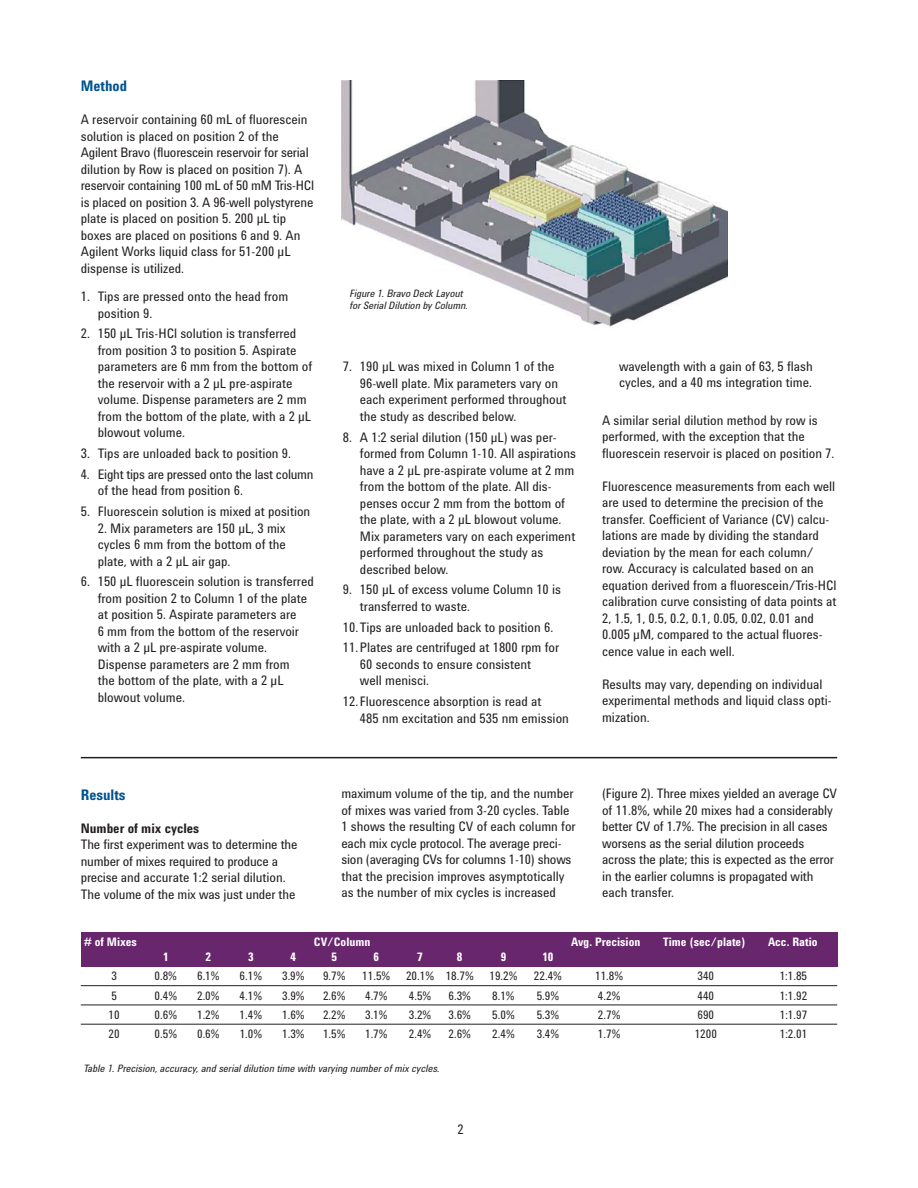
<style>
.page{position:relative;width:918px;height:1188px;background:#fff}
.page>*{position:absolute;margin:0;border:0;box-sizing:border-box;transform-origin:0 0}
.t1{font:700 15px "Agilent Cond";color:#00538e}
.t2{font:13.5px/16.5px "Agilent Cond";color:#231f20}
.t3{font:13.5px/16.5px "Agilent Cond";letter-spacing:-.02em;color:#231f20}
.t4{font:700 13.5px "Agilent Cond";color:#231f20}
.t5{font:12px "Agilent Cond";color:#231f20}
.t6{font:700 12px "Agilent Cond";color:#fff}
.t7{font:italic 10.5px/12px "Agilent Cond";color:#231f20}
</style>
<div class="page">
<div style="left:81px;top:932px;width:756px;height:35px;background:#68266d"></div>
<img style="left:341px;top:81px;width:387px;height:246px">
<hr style="left:81px;top:985px;width:756px;height:1px;background:#231f20">
<hr style="left:81px;top:1005px;width:756px;height:1px;background:#231f20">
<hr style="left:81px;top:1024px;width:756px;height:1px;background:#231f20">
<hr style="left:81px;top:757px;width:756px;height:1px;background:#231f20">
<p class="t1" style="left:81px;top:80px;width:48px">Method</p>
<p class="t2" style="left:81px;top:112px;width:235px">A reservoir containing 60 mL of fluorescein solution is placed on position 2 of the Agilent Bravo (fluorescein reservoir for serial dilution by Row is placed on position 7). A reservoir containing 100 mL of 50 mM Tris-HCl is placed on position 3. A 96-well polystyrene plate is placed on position 5. 200 μL tip boxes are placed on positions 6 and 9. An Agilent Works liquid class for 51-200 μL dispense is utilized.</p>
<p class="t2" style="left:98px;top:289px;width:192px;text-indent:-17px">1. Tips are pressed onto the head from position 9.</p>
<p class="t2" style="left:98px;top:326px;width:216px;text-indent:-17px">2. 150 μL Tris-HCl solution is transferred from position 3 to position 5. Aspirate parameters are 6 mm from the bottom of the reservoir with a 2 μL pre-aspirate volume. Dispense parameters are 2 mm from the bottom of the plate, with a 2 μL blowout volume.</p>
<p class="t2" style="left:81px;top:446px;width:212px">3. Tips are unloaded back to position 9.</p>
<p class="t3" style="left:98px;top:467px;width:217px;text-indent:-17px">4. Eight tips are pressed onto the last column of the head from position 6.</p>
<p class="t2" style="left:81px;top:504px;width:231px">5. Fluorescein solution is mixed at position</p>
<p class="t2" style="left:98px;top:521px;width:190px;text-align:justify">2. Mix parameters are 150 μL, 3 mix cycles 6 mm from the bottom of the plate, with a 2 μL air gap.</p>
<p class="t2" style="left:98px;top:574px;width:218px;text-indent:-17px">6. 150 μL fluorescein solution is transferred from position 2 to Column 1 of the plate at position 5. Aspirate parameters are<br>6 mm from the bottom of the reservoir with a 2 μL pre-aspirate volume.<br>Dispense parameters are 2 mm from<br>the bottom of the plate, with a 2 μL blowout volume.</p>
<p class="t1" style="left:81px;top:789px;width:46px">Results</p>
<p class="t4" style="left:81px;top:823px;width:120px">Number of mix cycles</p>
<p class="t2" style="left:81px;top:837px;width:218px">The first experiment was to determine the number of mixes required to produce a precise and accurate 1:2 serial dilution.<br>The volume of the mix was just under the</p>
<p class="t7" style="left:350px;top:288px;width:120px">Figure 1. Bravo Deck Layout for Serial Dilution by Column.</p>
<p class="t2" style="left:360px;top:359px;width:208px;text-indent:-17px">7. 190 μL was mixed in Column 1 of the 96-well plate. Mix parameters vary on each experiment performed throughout the study as described below.</p>
<p class="t2" style="left:360px;top:430px;width:218px;text-indent:-17px">8. A 1:2 serial dilution (150 μL) was per&shy;formed from Column 1-10. All aspirations have a 2 μL pre-aspirate volume at 2 mm from the bottom of the plate. All dis&shy;penses occur 2 mm from the bottom of the plate, with a 2 μL blowout volume.<br>Mix parameters vary on each experiment performed throughout the study as described below.</p>
<p class="t2" style="left:360px;top:582px;width:203px;text-indent:-17px">9. 150 μL of excess volume Column 10 is transferred to waste.</p>
<p class="t2" style="left:343px;top:620px;width:212px">10. Tips are unloaded back to position 6.</p>
<p class="t2" style="left:360px;top:640px;width:201px;text-indent:-17px">11. Plates are centrifuged at 1800 rpm for<br>60 seconds to ensure consistent<br>well menisci.</p>
<p class="t2" style="left:360px;top:694px;width:210px;text-indent:-17px">12. Fluorescence absorption is read at<br>485 nm excitation and 535 nm emission</p>
<p class="t2" style="left:619px;top:359px;width:195px">wavelength with a gain of 63, 5 flash cycles, and a 40 ms integration time.</p>
<p class="t2" style="left:602px;top:413px;width:234px">A similar serial dilution method by row is performed, with the exception that the fluorescein reservoir is placed on position 7.</p>
<p class="t2" style="left:602px;top:479px;width:236px">Fluorescence measurements from each well are used to determine the precision of the transfer. Coefficient of Variance (CV) calcu&shy;lations are made by dividing the standard deviation by the mean for each column/ row. Accuracy is calculated based on an equation derived from a fluorescein/Tris-HCl calibration curve consisting of data points at 2, 1.5, 1, 0.5, 0.2, 0.1, 0.05, 0.02, 0.01 and 0.005 μM, compared to the actual fluores&shy;cence value in each well.</p>
<p class="t2" style="left:602px;top:677px;width:231px">Results may vary, depending on individual experimental methods and liquid class opti&shy;mization.</p>
<p class="t2" style="left:341px;top:786px;width:236px">maximum volume of the tip, and the number of mixes was varied from 3-20 cycles. Table 1 shows the resulting CV of each column for each mix cycle protocol. The average preci&shy;sion (averaging CVs for columns 1-10) shows that the precision improves asymptotically as the number of mix cycles is increased</p>
<p class="t2" style="left:602px;top:786px;width:237px">(Figure 2). Three mixes yielded an average CV of 11.8%, while 20 mixes had a considerably better CV of 1.7%. The precision in all cases worsens as the serial dilution proceeds across the plate; this is expected as the error in the earlier columns is propagated with each transfer.</p>
<p class="t6" style="left:84px;top:937px;width:55px"># of Mixes</p>
<p class="t6" style="left:314px;top:937px;width:58px">CV/Column</p>
<p class="t6" style="left:571px;top:937px;width:71px">Avg. Precision</p>
<p class="t6" style="left:663px;top:937px;width:84px">Time (sec/plate)</p>
<p class="t6" style="left:768px;top:937px;width:51px">Acc. Ratio</p>
<p class="t6" style="left:163px;top:952px;width:7px">1</p>
<p class="t6" style="left:206px;top:952px;width:7px">2</p>
<p class="t6" style="left:248px;top:952px;width:7px">3</p>
<p class="t6" style="left:291px;top:952px;width:7px">4</p>
<p class="t6" style="left:331px;top:952px;width:7px">5</p>
<p class="t6" style="left:374px;top:952px;width:7px">6</p>
<p class="t6" style="left:417px;top:952px;width:7px">7</p>
<p class="t6" style="left:457px;top:952px;width:7px">8</p>
<p class="t6" style="left:501px;top:952px;width:7px">9</p>
<p class="t6" style="left:542px;top:952px;width:13px">10</p>
<p class="t5" style="left:111px;top:972px;width:7px">3</p>
<p class="t5" style="left:155px;top:972px;width:24px">0.8%</p>
<p class="t5" style="left:197px;top:972px;width:24px">6.1%</p>
<p class="t5" style="left:240px;top:972px;width:24px">6.1%</p>
<p class="t5" style="left:282px;top:972px;width:24px">3.9%</p>
<p class="t5" style="left:323px;top:972px;width:24px">9.7%</p>
<p class="t5" style="left:362px;top:972px;width:30px">11.5%</p>
<p class="t5" style="left:406px;top:972px;width:69px">20.1% 18.7%</p>
<p class="t5" style="left:489px;top:972px;width:30px">19.2%</p>
<p class="t5" style="left:534px;top:972px;width:30px">22.4%</p>
<p class="t5" style="left:595px;top:972px;width:30px">11.8%</p>
<p class="t5" style="left:697px;top:972px;width:18px">340</p>
<p class="t5" style="left:780px;top:972px;width:29px">1:1.85</p>
<p class="t5" style="left:111px;top:991px;width:7px">5</p>
<p class="t5" style="left:155px;top:991px;width:24px">0.4%</p>
<p class="t5" style="left:197px;top:991px;width:24px">2.0%</p>
<p class="t5" style="left:240px;top:991px;width:24px">4.1%</p>
<p class="t5" style="left:282px;top:991px;width:24px">3.9%</p>
<p class="t5" style="left:323px;top:991px;width:24px">2.6%</p>
<p class="t5" style="left:365px;top:991px;width:24px">4.7%</p>
<p class="t5" style="left:409px;top:991px;width:24px">4.5%</p>
<p class="t5" style="left:449px;top:991px;width:24px">6.3%</p>
<p class="t5" style="left:492px;top:991px;width:24px">8.1%</p>
<p class="t5" style="left:537px;top:991px;width:24px">5.9%</p>
<p class="t5" style="left:598px;top:991px;width:24px">4.2%</p>
<p class="t5" style="left:698px;top:991px;width:18px">440</p>
<p class="t5" style="left:780px;top:991px;width:29px">1:1.92</p>
<p class="t5" style="left:109px;top:1010px;width:13px">10</p>
<p class="t5" style="left:155px;top:1010px;width:24px">0.6%</p>
<p class="t5" style="left:197px;top:1010px;width:24px">1.2%</p>
<p class="t5" style="left:240px;top:1010px;width:24px">1.4%</p>
<p class="t5" style="left:282px;top:1010px;width:24px">1.6%</p>
<p class="t5" style="left:323px;top:1010px;width:24px">2.2%</p>
<p class="t5" style="left:365px;top:1010px;width:24px">3.1%</p>
<p class="t5" style="left:409px;top:1010px;width:24px">3.2%</p>
<p class="t5" style="left:449px;top:1010px;width:24px">3.6%</p>
<p class="t5" style="left:492px;top:1010px;width:24px">5.0%</p>
<p class="t5" style="left:537px;top:1010px;width:24px">5.3%</p>
<p class="t5" style="left:598px;top:1010px;width:24px">2.7%</p>
<p class="t5" style="left:698px;top:1010px;width:18px">690</p>
<p class="t5" style="left:780px;top:1010px;width:29px">1:1.97</p>
<p class="t5" style="left:109px;top:1029px;width:13px">20</p>
<p class="t5" style="left:155px;top:1029px;width:24px">0.5%</p>
<p class="t5" style="left:197px;top:1029px;width:24px">0.6%</p>
<p class="t5" style="left:240px;top:1029px;width:24px">1.0%</p>
<p class="t5" style="left:282px;top:1029px;width:24px">1.3%</p>
<p class="t5" style="left:323px;top:1029px;width:24px">1.5%</p>
<p class="t5" style="left:365px;top:1029px;width:24px">1.7%</p>
<p class="t5" style="left:409px;top:1029px;width:24px">2.4%</p>
<p class="t5" style="left:449px;top:1029px;width:24px">2.6%</p>
<p class="t5" style="left:492px;top:1029px;width:24px">2.4%</p>
<p class="t5" style="left:537px;top:1029px;width:24px">3.4%</p>
<p class="t5" style="left:598px;top:1029px;width:24px">1.7%</p>
<p class="t5" style="left:695px;top:1029px;width:24px">1200</p>
<p class="t5" style="left:780px;top:1029px;width:29px">1:2.01</p>
<p class="t7" style="left:84px;top:1063px;width:357px">Table 1. Precision, accuracy, and serial dilution time with varying number of mix cycles.</p>
<p class="t2" style="left:458px;top:1122px;width:8px">2</p>
</div>
